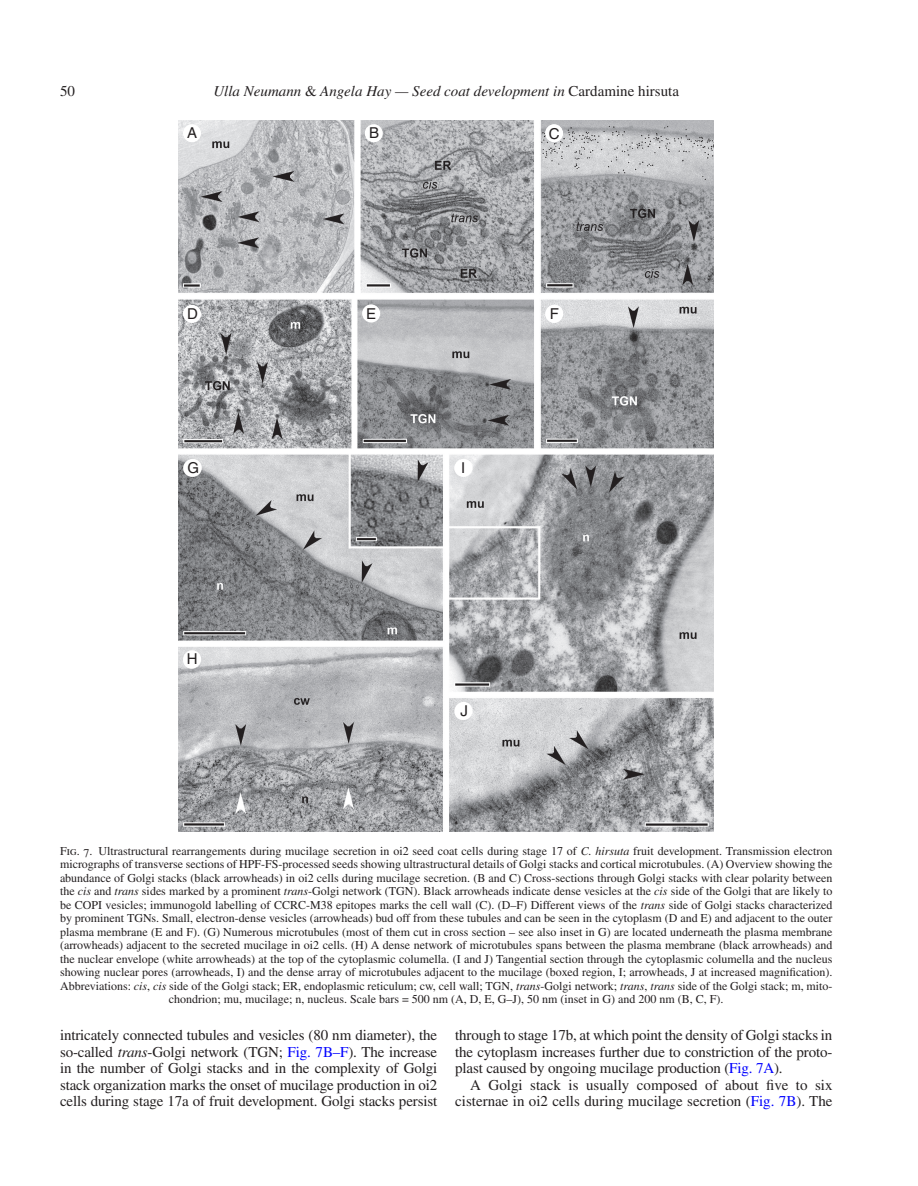
<style>
.page{position:relative;width:918px;height:1186px;background:#fff}
.page>*{position:absolute;margin:0;border:0;box-sizing:border-box;transform-origin:0 0}
.t1{font:15px/16.5px "Times LT Std";letter-spacing:-.01em;color:#231f20;text-align:justify}
.t2{font:italic 15px "Times LT Std";color:#231f20}
.t3{font:15px "Helvetica";color:#231f20}
.t4{font:12px/13.5px "Times LT Std";color:#231f20;text-align:center}
.s1{font-style:normal}
.s2{font-style:italic}
.s3{color:#00f}
</style>
<div class="page">
<img style="left:179px;top:120px;width:535px;height:711px">
<div style="left:183px;top:124px;width:18px;height:18px;background:#fff;border-radius:50%"></div>
<div style="left:365px;top:124px;width:18px;height:18px;background:#fff;border-radius:50%"></div>
<div style="left:545px;top:124px;width:18px;height:18px;background:#fff;border-radius:50%"></div>
<div style="left:183px;top:305px;width:18px;height:18px;background:#fff;border-radius:50%"></div>
<div style="left:362px;top:305px;width:18px;height:18px;background:#fff;border-radius:50%"></div>
<div style="left:545px;top:305px;width:18px;height:18px;background:#fff;border-radius:50%"></div>
<div style="left:184px;top:459px;width:18px;height:18px;background:#fff;border-radius:50%"></div>
<div style="left:183px;top:650px;width:18px;height:18px;background:#fff;border-radius:50%"></div>
<div style="left:455px;top:459px;width:18px;height:18px;background:#fff;border-radius:50%"></div>
<div style="left:455px;top:702px;width:18px;height:18px;background:#fff;border-radius:50%"></div>
<p class="t1" style="left:60px;top:83px;width:16px">50</p>
<p class="t2" style="left:213px;top:83px;width:467px">Ulla Neumann <span class="s1">&amp;</span> Angela Hay — Seed coat development in <span class="s1">Cardamine hirsuta</span></p>
<p class="t3" style="left:187px;top:124px;width:12px">A</p>
<p class="t3" style="left:369px;top:124px;width:12px">B</p>
<p class="t3" style="left:549px;top:125px;width:12px">C</p>
<p class="t3" style="left:187px;top:305px;width:12px">D</p>
<p class="t3" style="left:366px;top:305px;width:12px">E</p>
<p class="t3" style="left:550px;top:305px;width:11px">F</p>
<p class="t3" style="left:188px;top:459px;width:13px">G</p>
<p class="t3" style="left:187px;top:650px;width:12px">H</p>
<p class="t3" style="left:461px;top:459px;width:6px">I</p>
<p class="t3" style="left:460px;top:702px;width:9px">J</p>
<p class="t4" style="left:60px;top:844px;width:774px">Fig. 7. Ultrastructural rearrangements during mucilage secretion in oi2 seed coat cells during stage 17 of <span class="s2">C. hirsuta</span> fruit development. Transmission electron micrographs of transverse sections of HPF-FS-processed seeds showing ultrastructural details of Golgi stacks and cortical microtubules. (A) Overview showing the abundance of Golgi stacks (black arrowheads) in oi2 cells during mucilage secretion. (B and C) Cross-sections through Golgi stacks with clear polarity between the <span class="s2">cis</span> and <span class="s2">trans</span> sides marked by a prominent <span class="s2">trans</span>-Golgi network (TGN). Black arrowheads indicate dense vesicles at the <span class="s2">cis</span> side of the Golgi that are likely to be COPI vesicles; immunogold labelling of CCRC-M38 epitopes marks the cell wall (C). (D–F) Different views of the <span class="s2">trans</span> side of Golgi stacks characterized by prominent TGNs. Small, electron-dense vesicles (arrowheads) bud off from these tubules and can be seen in the cytoplasm (D and E) and adjacent to the outer plasma membrane (E and F). (G) Numerous microtubules (most of them cut in cross section – see also inset in G) are located underneath the plasma membrane (arrowheads) adjacent to the secreted mucilage in oi2 cells. (H) A dense network of microtubules spans between the plasma membrane (black arrowheads) and the nuclear envelope (white arrowheads) at the top of the cytoplasmic columella. (I and J) Tangential section through the cytoplasmic columella and the nucleus showing nuclear pores (arrowheads, I) and the dense array of microtubules adjacent to the mucilage (boxed region, I; arrowheads, J at increased magnification).<br>Abbreviations: <span class="s2">cis</span>, <span class="s2">cis</span> side of the Golgi stack; ER, endoplasmic reticulum; cw, cell wall; TGN, <span class="s2">trans</span>-Golgi network; <span class="s2">trans</span>, <span class="s2">trans</span> side of the Golgi stack; m, mito&shy;chondrion; mu, mucilage; n, nucleus. Scale bars = 500 nm (A, D, E, G–J), 50 nm (inset in G) and 200 nm (B, C, F).</p>
<p class="t1" style="left:60px;top:1027px;width:379px">intricately connected tubules and vesicles (80 nm diameter), the so-called <span class="s2">trans</span>-Golgi network (TGN; <span class="s3">Fig. 7B–F</span>). The increase in the number of Golgi stacks and in the complexity of Golgi stack organization marks the onset of mucilage production in oi2 cells during stage 17a of fruit development. Golgi stacks persist</p>
<p class="t1" style="left:455px;top:1027px;width:379px">through to stage 17b, at which point the density of Golgi stacks in the cytoplasm increases further due to constriction of the proto&shy;plast caused by ongoing mucilage production (<span class="s3">Fig. 7A</span>).</p>
<p class="t1" style="left:455px;top:1076px;width:379px;text-align:right">A Golgi stack is usually composed of about five to six cisternae in oi2 cells during mucilage secretion (<span class="s3">Fig. 7B</span>). The</p>
</div>
